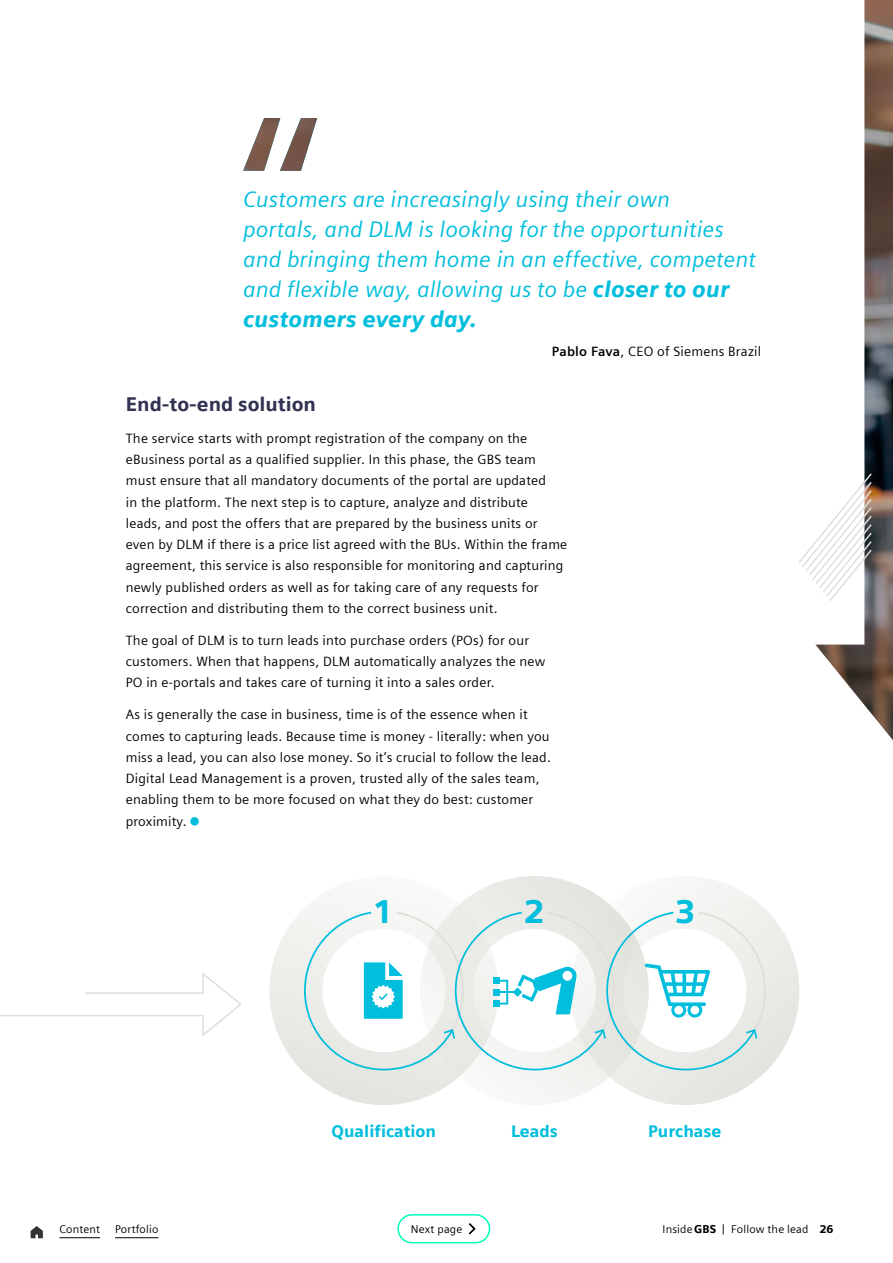
<style>
.page{position:relative;width:893px;height:1263px;background:#fff}
.page>*{position:absolute;margin:0;border:0;box-sizing:border-box;transform-origin:0 0}
.t1{font:900 33px "Siemens Sans";color:#00bedc}
.t2{font:italic 22.5px/30px "Siemens Sans Global";color:#00bedc}
.t3{font:italic 900 22.5px "Siemens Sans";color:#00bedc}
.t4{font:900 19.5px "Siemens Sans";color:#333353}
.t5{font:900 16.5px "Siemens Sans";color:#00bedc}
.t6{font:13.5px/21.3px "Siemens Sans Global";letter-spacing:.015em;color:#000}
.t7{font:11.25px "Siemens Sans Global";letter-spacing:.015em;color:#000}
.s1{font-family:"Siemens Sans";font-weight:900}
.s2{font-weight:700}
</style>
<div class="page">
<div style="left:397px;top:1214px;width:93px;height:29px;border:2px solid #00ffb9;border-radius:14px"></div>
<svg style="left:469px;top:1223px;width:7px;height:11px"></svg>
<div style="left:190px;top:817px;width:9px;height:8px;background:#00bedc;border-radius:50%"></div>
<img style="left:815px;top:0;width:78px;height:740px">
<img style="left:243px;top:118px;width:74px;height:53px">
<svg style="left:0;top:972px;width:242px;height:64px"></svg>
<svg style="left:269px;top:895px;width:137px;height:210px"></svg>
<svg style="left:406px;top:876px;width:164px;height:228px"></svg>
<svg style="left:570px;top:878px;width:230px;height:227px"></svg>
<svg style="left:303px;top:911px;width:464px;height:160px"></svg>
<svg style="left:799px;top:472px;width:74px;height:140px"></svg>
<hr style="left:60px;top:1237px;width:40px;height:1px;background:#000">
<hr style="left:115px;top:1237px;width:43px;height:1px;background:#000">
<svg style="left:31px;top:1226px;width:12px;height:12px"></svg>
<h2 class="t2" style="left:243px;top:184px;width:514px">Customers are increasingly using their own<br>portals, and DLM is looking for the opportunities and bringing them home in an effective, competent and flexible way, allowing us to be <span class="s1">closer to our</span></h2>
<h2 class="t3" style="left:243px;top:301px;width:235px">customers every day.</h2>
<p class="t6" style="left:552px;top:341px;width:211px"><span class="s2">Pablo Fava</span>, CEO of Siemens Brazil</p>
<h3 class="t4" style="left:126px;top:389px;width:192px">End-to-end solution</h3>
<p class="t6" style="left:126px;top:427px;width:443px">The service starts with prompt registration of the company on the eBusiness portal as a qualified supplier. In this phase, the GBS team must ensure that all mandatory documents of the portal are updated<br>in the platform. The next step is to capture, analyze and distribute<br>leads, and post the offers that are prepared by the business units or even by DLM if there is a price list agreed with the BUs. Within the frame agreement, this service is also responsible for monitoring and capturing newly published orders as well as for taking care of any requests for correction and distributing them to the correct business unit.</p>
<p class="t6" style="left:126px;top:629px;width:421px">The goal of DLM is to turn leads into purchase orders (POs) for our customers. When that happens, DLM automatically analyzes the new<br>PO in e-portals and takes care of turning it into a sales order.</p>
<p class="t6" style="left:126px;top:704px;width:427px">As is generally the case in business, time is of the essence when it comes to capturing leads. Because time is money - literally: when you miss a lead, you can also lose money. So it’s crucial to follow the lead.<br>Digital Lead Management is a proven, trusted ally of the sales team, enabling them to be more focused on what they do best: customer proximity.</p>
<h1 class="t1" style="left:375px;top:885px;width:18px">1</h1>
<h1 class="t1" style="left:525px;top:885px;width:20px">2</h1>
<h1 class="t1" style="left:676px;top:885px;width:21px">3</h1>
<p class="t7" style="left:60px;top:1223px;width:42px">Content</p>
<p class="t7" style="left:115px;top:1223px;width:45px">Portfolio</p>
<p class="t5" style="left:331px;top:1118px;width:106px">Qualification</p>
<p class="t5" style="left:511px;top:1118px;width:48px">Leads</p>
<p class="t5" style="left:648px;top:1118px;width:75px">Purchase</p>
<p class="t7" style="left:411px;top:1222px;width:53px">Next page</p>
<p class="t7" style="left:663px;top:1223px;width:172px">Inside<span class="s1">GBS</span> | Follow the lead <span class="s1">26</span></p>
</div>
